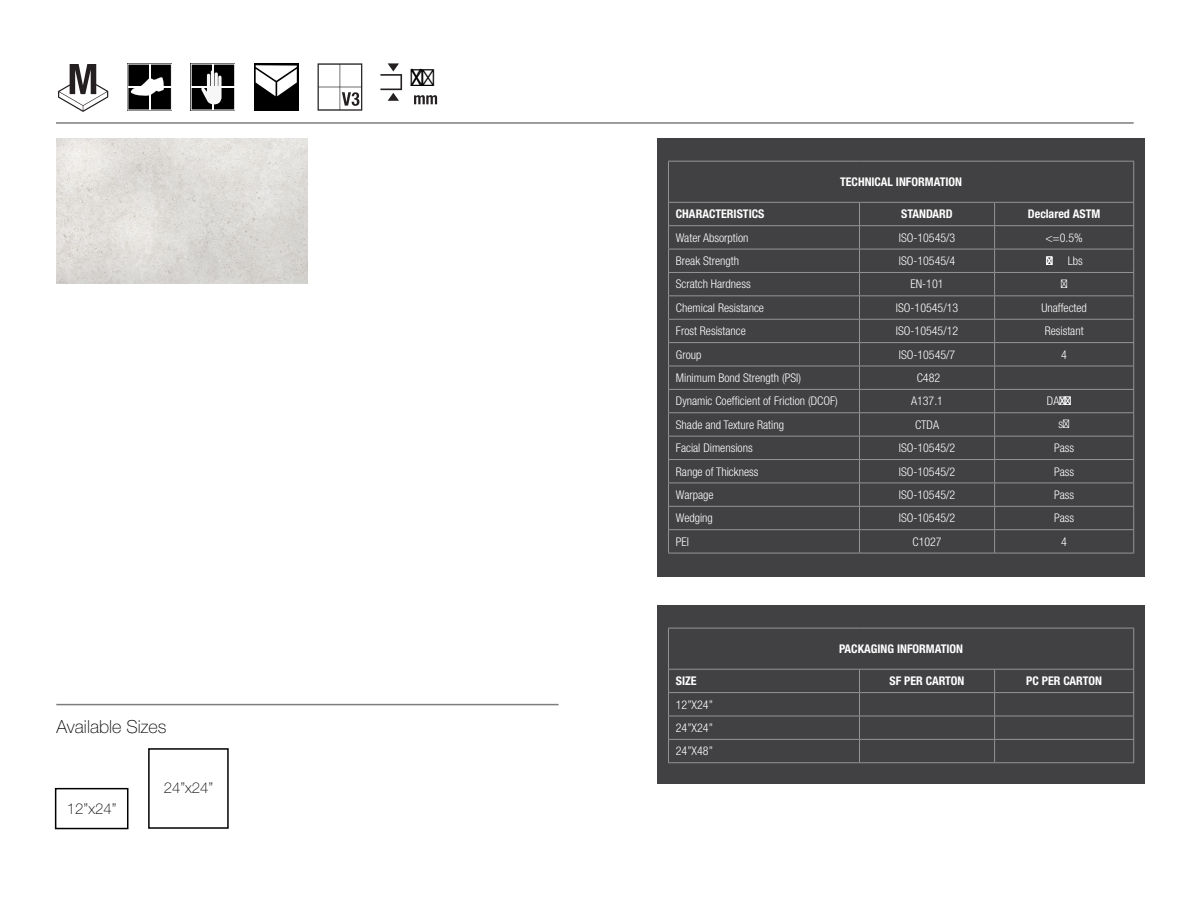
<style>
.page{position:relative;width:1188px;height:918px;background:#fff}
.page>*{position:absolute;margin:0;border:0;box-sizing:border-box;transform-origin:0 0}
.t1{font:300 condensed 24px "Helvetica Neue LT Std";color:#000}
.t2{font:100 18px "Helvetica Neue LT Std";color:#000}
.t3{font:100 15px "Helvetica Neue LT Std";color:#000}
.t4{font:300 condensed 12px/23.4px "Helvetica Neue LT Std";color:#fff;text-align:justify}
.t5{font:700 condensed 12px "Helvetica Neue LT Std";color:#fff}
</style>
<div class="page">
<div style="left:55px;top:788px;width:73px;height:41px;border:2px solid #000"></div>
<div style="left:148px;top:748px;width:81px;height:81px;border:2px solid #000"></div>
<div style="left:657px;top:138px;width:488px;height:439px;background:#414042"></div>
<hr style="left:668px;top:161px;width:192px;height:1px;background:#939598">
<hr style="left:668px;top:162px;width:1px;height:40px;background:#939598">
<hr style="left:860px;top:161px;width:135px;height:1px;background:#939598">
<hr style="left:995px;top:161px;width:139px;height:1px;background:#939598">
<hr style="left:1133px;top:162px;width:1px;height:40px;background:#939598">
<hr style="left:668px;top:202px;width:192px;height:1px;background:#939598">
<hr style="left:860px;top:202px;width:135px;height:1px;background:#939598">
<hr style="left:995px;top:202px;width:139px;height:1px;background:#939598">
<hr style="left:668px;top:225px;width:192px;height:1px;background:#939598">
<hr style="left:860px;top:225px;width:135px;height:1px;background:#939598">
<hr style="left:995px;top:225px;width:139px;height:1px;background:#939598">
<hr style="left:668px;top:249px;width:192px;height:1px;background:#939598">
<hr style="left:860px;top:249px;width:135px;height:1px;background:#939598">
<hr style="left:995px;top:249px;width:139px;height:1px;background:#939598">
<hr style="left:668px;top:272px;width:192px;height:1px;background:#939598">
<hr style="left:860px;top:272px;width:135px;height:1px;background:#939598">
<hr style="left:995px;top:272px;width:139px;height:1px;background:#939598">
<hr style="left:668px;top:295px;width:192px;height:1px;background:#939598">
<hr style="left:860px;top:295px;width:135px;height:1px;background:#939598">
<hr style="left:995px;top:295px;width:139px;height:1px;background:#939598">
<hr style="left:668px;top:319px;width:192px;height:1px;background:#939598">
<hr style="left:860px;top:319px;width:135px;height:1px;background:#939598">
<hr style="left:995px;top:319px;width:139px;height:1px;background:#939598">
<hr style="left:668px;top:342px;width:192px;height:1px;background:#939598">
<hr style="left:860px;top:342px;width:135px;height:1px;background:#939598">
<hr style="left:995px;top:342px;width:139px;height:1px;background:#939598">
<hr style="left:668px;top:366px;width:192px;height:1px;background:#939598">
<hr style="left:860px;top:366px;width:135px;height:1px;background:#939598">
<hr style="left:995px;top:366px;width:139px;height:1px;background:#939598">
<hr style="left:668px;top:389px;width:192px;height:1px;background:#939598">
<hr style="left:860px;top:389px;width:135px;height:1px;background:#939598">
<hr style="left:995px;top:389px;width:139px;height:1px;background:#939598">
<hr style="left:668px;top:412px;width:192px;height:1px;background:#939598">
<hr style="left:860px;top:412px;width:135px;height:1px;background:#939598">
<hr style="left:995px;top:412px;width:139px;height:1px;background:#939598">
<hr style="left:668px;top:436px;width:192px;height:1px;background:#939598">
<hr style="left:860px;top:436px;width:135px;height:1px;background:#939598">
<hr style="left:995px;top:436px;width:139px;height:1px;background:#939598">
<hr style="left:668px;top:459px;width:192px;height:1px;background:#939598">
<hr style="left:860px;top:459px;width:135px;height:1px;background:#939598">
<hr style="left:995px;top:459px;width:139px;height:1px;background:#939598">
<hr style="left:668px;top:483px;width:192px;height:1px;background:#939598">
<hr style="left:860px;top:483px;width:135px;height:1px;background:#939598">
<hr style="left:995px;top:483px;width:139px;height:1px;background:#939598">
<hr style="left:668px;top:506px;width:192px;height:1px;background:#939598">
<hr style="left:860px;top:506px;width:135px;height:1px;background:#939598">
<hr style="left:995px;top:506px;width:139px;height:1px;background:#939598">
<hr style="left:668px;top:529px;width:192px;height:1px;background:#939598">
<svg style="left:668px;top:203px;width:1px;height:350px"></svg>
<hr style="left:860px;top:529px;width:135px;height:1px;background:#939598">
<svg style="left:859px;top:203px;width:1px;height:350px"></svg>
<hr style="left:995px;top:529px;width:139px;height:1px;background:#939598">
<svg style="left:994px;top:203px;width:1px;height:350px"></svg>
<svg style="left:1133px;top:203px;width:1px;height:350px"></svg>
<hr style="left:668px;top:553px;width:192px;height:1px;background:#939598">
<hr style="left:860px;top:553px;width:135px;height:1px;background:#939598">
<hr style="left:995px;top:553px;width:139px;height:1px;background:#939598">
<hr style="left:56px;top:704px;width:503px;height:1px;background:#7d7d7d">
<hr style="left:56px;top:122px;width:1078px;height:2px;background:#7d7d7d">
<svg style="left:380px;top:63px;width:57px;height:41px"></svg>
<div style="left:191px;top:63px;width:44px;height:48px;background:#757575"></div>
<svg style="left:191px;top:64px;width:44px;height:47px;background:#505050"></svg>
<div style="left:127px;top:63px;width:45px;height:48px;background:#757575"></div>
<svg style="left:127px;top:64px;width:45px;height:47px;background:#4b4b4b"></svg>
<div style="left:254px;top:63px;width:45px;height:48px;background:#000"></div>
<svg style="left:256px;top:65px;width:41px;height:31px"></svg>
<svg style="left:58px;top:64px;width:50px;height:48px"></svg>
<div style="left:657px;top:605px;width:488px;height:179px;background:#414042"></div>
<hr style="left:668px;top:628px;width:192px;height:1px;background:#939598">
<hr style="left:668px;top:628px;width:1px;height:41px;background:#939598">
<hr style="left:860px;top:628px;width:135px;height:1px;background:#939598">
<hr style="left:995px;top:628px;width:139px;height:1px;background:#939598">
<hr style="left:1133px;top:628px;width:1px;height:41px;background:#939598">
<hr style="left:668px;top:669px;width:192px;height:1px;background:#939598">
<hr style="left:860px;top:669px;width:135px;height:1px;background:#939598">
<hr style="left:995px;top:669px;width:139px;height:1px;background:#939598">
<hr style="left:668px;top:692px;width:192px;height:1px;background:#939598">
<hr style="left:860px;top:692px;width:135px;height:1px;background:#939598">
<hr style="left:995px;top:692px;width:139px;height:1px;background:#939598">
<hr style="left:668px;top:716px;width:192px;height:1px;background:#939598">
<hr style="left:860px;top:716px;width:135px;height:1px;background:#939598">
<hr style="left:995px;top:716px;width:139px;height:1px;background:#939598">
<hr style="left:668px;top:739px;width:192px;height:1px;background:#939598">
<svg style="left:668px;top:670px;width:1px;height:92px"></svg>
<hr style="left:860px;top:739px;width:135px;height:1px;background:#939598">
<svg style="left:859px;top:670px;width:1px;height:92px"></svg>
<hr style="left:995px;top:739px;width:139px;height:1px;background:#939598">
<svg style="left:994px;top:670px;width:1px;height:92px"></svg>
<svg style="left:1133px;top:670px;width:1px;height:92px"></svg>
<hr style="left:668px;top:762px;width:192px;height:1px;background:#939598">
<hr style="left:860px;top:762px;width:135px;height:1px;background:#939598">
<hr style="left:995px;top:762px;width:139px;height:1px;background:#939598">
<svg style="left:318px;top:63px;width:44px;height:48px"></svg>
<img style="left:57px;top:139px;width:250px;height:145px">
<h1 class="t1" style="left:411px;top:64px;width:25px">ôXó</h1>
<h2 class="t2" style="left:57px;top:716px;width:111px">Available Sizes</h2>
<p class="t3" style="left:67px;top:800px;width:51px">12”x24”</p>
<p class="t3" style="left:164px;top:779px;width:51px">24”x24”</p>
<p class="t5" style="left:840px;top:174px;width:124px">TECHNICAL INFORMATION</p>
<p class="t5" style="left:676px;top:207px;width:90px">CHARACTERISTICS</p>
<p class="t5" style="left:901px;top:207px;width:53px">STANDARD</p>
<p class="t5" style="left:1028px;top:207px;width:74px">Declared ASTM</p>
<p class="t4" style="left:676px;top:226px;width:74px">Water Absorption</p>
<p class="t4" style="left:899px;top:226px;width:58px">ISO-10545/3</p>
<p class="t4" style="left:1045px;top:226px;width:39px">&lt;=0.5%</p>
<p class="t4" style="left:676px;top:249px;width:65px">Break Strength</p>
<p class="t4" style="left:899px;top:249px;width:58px">ISO-10545/4</p>
<p class="t4" style="left:1047px;top:249px;width:7px">îõì</p>
<p class="t4" style="left:1068px;top:249px;width:17px">Lbs</p>
<p class="t4" style="left:676px;top:272px;width:76px">Scratch Hardness</p>
<p class="t4" style="left:911px;top:272px;width:35px">EN-101</p>
<p class="t4" style="left:1061px;top:272px;width:7px">ñ</p>
<p class="t4" style="left:676px;top:296px;width:90px">Chemical Resistance</p>
<p class="t4" style="left:896px;top:296px;width:64px">ISO-10545/13</p>
<p class="t4" style="left:1041px;top:296px;width:47px">Unaffected</p>
<p class="t4" style="left:676px;top:319px;width:71px">Frost Resistance</p>
<p class="t4" style="left:896px;top:319px;width:64px">ISO-10545/12</p>
<p class="t4" style="left:1045px;top:319px;width:40px">Resistant</p>
<p class="t4" style="left:676px;top:343px;width:27px">Group</p>
<p class="t4" style="left:899px;top:343px;width:58px">ISO-10545/7</p>
<p class="t4" style="left:1061px;top:343px;width:7px">4</p>
<p class="t4" style="left:676px;top:366px;width:127px">Minimum Bond Strength (PSI)</p>
<p class="t4" style="left:917px;top:366px;width:25px">C482</p>
<p class="t4" style="left:676px;top:389px;width:163px">Dynamic Coefficient of Friction (DCOF)</p>
<p class="t4" style="left:911px;top:389px;width:33px">A137.1</p>
<p class="t4" style="left:1047px;top:389px;width:25px">DAìXðñ</p>
<p class="t4" style="left:676px;top:413px;width:110px">Shade and Texture Rating</p>
<p class="t4" style="left:915px;top:413px;width:25px">CTDA</p>
<p class="t4" style="left:1059px;top:412px;width:12px">sï</p>
<p class="t4" style="left:676px;top:436px;width:78px">Facial Dimensions</p>
<p class="t4" style="left:899px;top:436px;width:58px">ISO-10545/2</p>
<p class="t4" style="left:1054px;top:436px;width:22px">Pass</p>
<p class="t4" style="left:676px;top:460px;width:84px">Range of Thickness</p>
<p class="t4" style="left:899px;top:460px;width:58px">ISO-10545/2</p>
<p class="t4" style="left:1054px;top:460px;width:22px">Pass</p>
<p class="t4" style="left:676px;top:483px;width:39px">Warpage</p>
<p class="t4" style="left:899px;top:483px;width:58px">ISO-10545/2</p>
<p class="t4" style="left:1054px;top:483px;width:22px">Pass</p>
<p class="t4" style="left:676px;top:506px;width:39px">Wedging</p>
<p class="t4" style="left:899px;top:506px;width:58px">ISO-10545/2</p>
<p class="t4" style="left:1054px;top:506px;width:22px">Pass</p>
<p class="t4" style="left:676px;top:530px;width:15px">PEI</p>
<p class="t4" style="left:912px;top:530px;width:31px">C1027</p>
<p class="t4" style="left:1061px;top:530px;width:7px">4</p>
<p class="t5" style="left:839px;top:641px;width:126px">PACKAGING INFORMATION</p>
<p class="t5" style="left:676px;top:674px;width:22px">SIZE</p>
<p class="t5" style="left:890px;top:674px;width:76px">SF PER CARTON</p>
<p class="t5" style="left:1026px;top:674px;width:77px">PC PER CARTON</p>
<p class="t4" style="left:676px;top:693px;width:39px">12”X24” 24”X24” 24”X48”</p>
</div>
